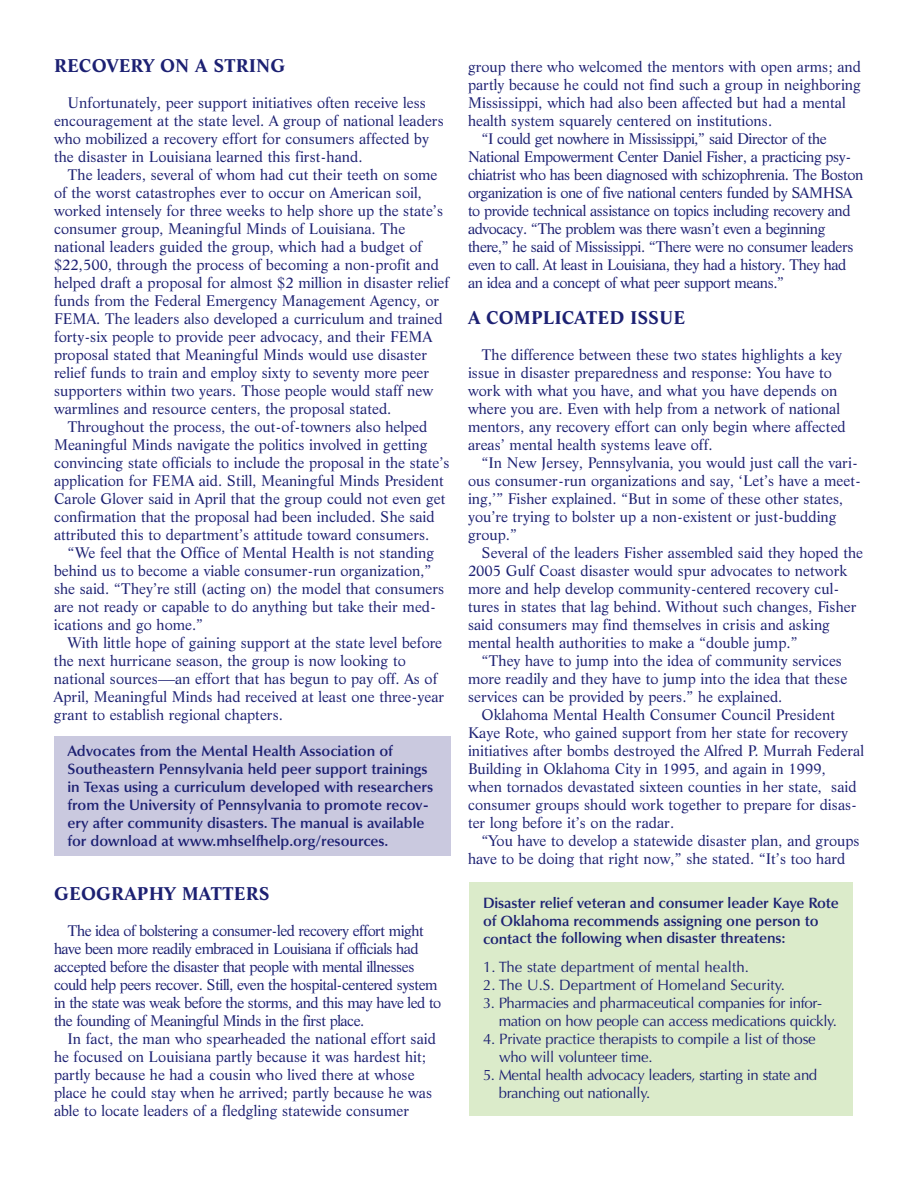
<style>
.page{position:relative;width:918px;height:1188px;background:#fff}
.page>*{position:absolute;margin:0;border:0;box-sizing:border-box;transform-origin:0 0}
.t1{font:700 18px "Life BT";color:#1c2072}
.t2{font:15px/18px "Life BT";color:#1c2072}
.t3{font:15px "Life BT";letter-spacing:-.03em;color:#1c2072}
.t4{font:600 15px/18px "Optima";letter-spacing:-.005em;color:#1c2072}
.t5{font:15px/18px "Life BT";letter-spacing:-.035em;color:#1c2072}
.t6{font:15px/18px "Optima";letter-spacing:-.03em;color:#1c2072}
.t7{font:15px "Optima";color:#1c2072}
</style>
<div class="page">
<div style="left:54px;top:736px;width:397px;height:120px;background:#cac9df"></div>
<div style="left:470px;top:882px;width:383px;height:234px;background:#dbebca"></div>
<p class="t1" style="left:54px;top:58px;width:233px">RECOVERY ON A STRING</p>
<p class="t2" style="left:54px;top:95px;width:391px;text-indent:14px">Unfortunately, peer support initiatives often receive less encouragement at the state level. A group of national leaders who mobilized a recovery effort for consumers affected by the disaster in Louisiana learned this first-hand.</p>
<p class="t2" style="left:54px;top:167px;width:397px;text-indent:14px">The leaders, several of whom had cut their teeth on some of the worst catastrophes ever to occur on American soil, worked intensely for three weeks to help shore up the state’s consumer group, Meaningful Minds of Louisiana. The national leaders guided the group, which had a budget of $22,500, through the process of becoming a non-profit and helped draft a proposal for almost $2 million in disaster relief funds from the Federal Emergency Management Agency, or FEMA. The leaders also developed a curriculum and trained forty-six people to provide peer advocacy, and their FEMA proposal stated that Meaningful Minds would use disaster relief funds to train and employ sixty to seventy more peer supporters within two years. Those people would staff new warmlines and resource centers, the proposal stated.</p>
<p class="t2" style="left:54px;top:419px;width:397px;text-indent:14px">Throughout the process, the out-of-towners also helped Meaningful Minds navigate the politics involved in getting convincing state officials to include the proposal in the state’s application for FEMA aid. Still, Meaningful Minds President Carole Glover said in April that the group could not even get confirmation that the proposal had been included. She said attributed this to department’s attitude toward consumers.</p>
<p class="t2" style="left:54px;top:545px;width:392px;text-indent:14px">“We feel that the Office of Mental Health is not standing behind us to become a viable consumer-run organization,” she said. “They’re still (acting on) the model that consumers are not ready or capable to do anything but take their med&shy;ications and go home.”</p>
<p class="t2" style="left:54px;top:635px;width:392px;text-indent:14px">With little hope of gaining support at the state level before the next hurricane season, the group is now looking to national sources—an effort that has begun to pay off. As of April, Meaningful Minds had received at least one three-year grant to establish regional chapters.</p>
<p class="t4" style="left:68px;top:743px;width:367px">Advocates from the Mental Health Association of Southeastern Pennsylvania held peer support trainings in Texas using a curriculum developed with researchers from the University of Pennsylvania to promote recov&shy;ery after community disasters. The manual is available for download at www.mhselfhelp.org/resources.</p>
<p class="t1" style="left:54px;top:886px;width:217px">GEOGRAPHY MATTERS</p>
<p class="t5" style="left:54px;top:923px;width:389px;text-indent:14px">The idea of bolstering a consumer-led recovery effort might have been more readily embraced in Louisiana if officials had accepted before the disaster that people with mental illnesses could help peers recover. Still, even the hospital-centered system in the state was weak before the storms, and this may have led to the founding of Meaningful Minds in the first place.</p>
<p class="t2" style="left:54px;top:1031px;width:384px;text-indent:14px">In fact, the man who spearheaded the national effort said he focused on Louisiana partly because it was hardest hit; partly because he had a cousin who lived there at whose place he could stay when he arrived; partly because he was able to locate leaders of a fledgling statewide consumer</p>
<p class="t2" style="left:468px;top:59px;width:395px">group there who welcomed the mentors with open arms; and</p>
<p class="t2" style="left:468px;top:77px;width:395px">partly because he could not find such a group in neighboring</p>
<p class="t2" style="left:468px;top:95px;width:379px">Mississippi, which had also been affected but had a mental</p>
<p class="t2" style="left:468px;top:113px;width:306px">health system squarely centered on institutions.</p>
<p class="t3" style="left:482px;top:133px;width:347px">“I could get nowhere in Mississippi,” said Director of the</p>
<p class="t3" style="left:468px;top:151px;width:385px">National Empowerment Center Daniel Fisher, a practicing psy-</p>
<p class="t3" style="left:468px;top:169px;width:397px">chiatrist who has been diagnosed with schizophrenia. The Boston</p>
<p class="t3" style="left:468px;top:187px;width:386px">organization is one of five national centers funded by SAMHSA</p>
<p class="t3" style="left:468px;top:205px;width:384px">to provide technical assistance on topics including recovery and</p>
<p class="t3" style="left:468px;top:223px;width:359px">advocacy. “The problem was there wasn’t even a beginning</p>
<p class="t3" style="left:468px;top:241px;width:387px">there,” he said of Mississippi. “There were no consumer leaders</p>
<p class="t3" style="left:468px;top:259px;width:380px">even to call. At least in Louisiana, they had a history. They had</p>
<p class="t3" style="left:468px;top:277px;width:318px">an idea and a concept of what peer support means.”</p>
<p class="t1" style="left:468px;top:310px;width:219px">A COMPLICATED ISSUE</p>
<p class="t2" style="left:468px;top:347px;width:379px;text-indent:14px">The difference between these two states highlights a key issue in disaster preparedness and response: You have to work with what you have, and what you have depends on where you are. Even with help from a network of national mentors, any recovery effort can only begin where affected areas’ mental health systems leave off.</p>
<p class="t2" style="left:468px;top:455px;width:395px;text-indent:14px">“In New Jersey, Pennsylvania, you would just call the vari&shy;ous consumer-run organizations and say, ‘Let’s have a meet&shy;ing,’” Fisher explained. “But in some of these other states, you’re trying to bolster up a non-existent or just-budding group.”</p>
<p class="t2" style="left:468px;top:545px;width:397px;text-indent:14px">Several of the leaders Fisher assembled said they hoped the 2005 Gulf Coast disaster would spur advocates to network more and help develop community-centered recovery cul&shy;tures in states that lag behind. Without such changes, Fisher said consumers may find themselves in crisis and asking mental health authorities to make a “double jump.”</p>
<p class="t2" style="left:468px;top:653px;width:381px;text-indent:14px">“They have to jump into the idea of community services more readily and they have to jump into the idea that these services can be provided by peers.” he explained.</p>
<p class="t2" style="left:468px;top:707px;width:398px;text-indent:14px">Oklahoma Mental Health Consumer Council President Kaye Rote, who gained support from her state for recovery initiatives after bombs destroyed the Alfred P. Murrah Federal Building in Oklahoma City in 1995, and again in 1999,<br>when tornados devastated sixteen counties in her state, said consumer groups should work together to prepare for disas&shy;ter long before it’s on the radar.</p>
<p class="t2" style="left:468px;top:833px;width:393px;text-indent:14px">“You have to develop a statewide disaster plan, and groups have to be doing that right now,” she stated. “It’s too hard</p>
<p class="t4" style="left:483px;top:895px;width:357px">Disaster relief veteran and consumer leader Kaye Rote of Oklahoma recommends assigning one person to contact the following when disaster threatens:</p>
<p class="t7" style="left:483px;top:958px;width:267px">1. The state department of mental health.</p>
<p class="t7" style="left:483px;top:976px;width:303px">2. The U.S. Department of Homeland Security.</p>
<p class="t6" style="left:499px;top:994px;width:340px;text-indent:-16px">3. Pharmacies and pharmaceutical companies for infor&shy;mation on how people can access medications quickly.</p>
<p class="t6" style="left:499px;top:1030px;width:318px;text-indent:-16px">4. Private practice therapists to compile a list of those who will volunteer time.</p>
<p class="t6" style="left:499px;top:1066px;width:320px;text-indent:-16px">5. Mental health advocacy leaders, starting in state and branching out nationally.</p>
</div>
